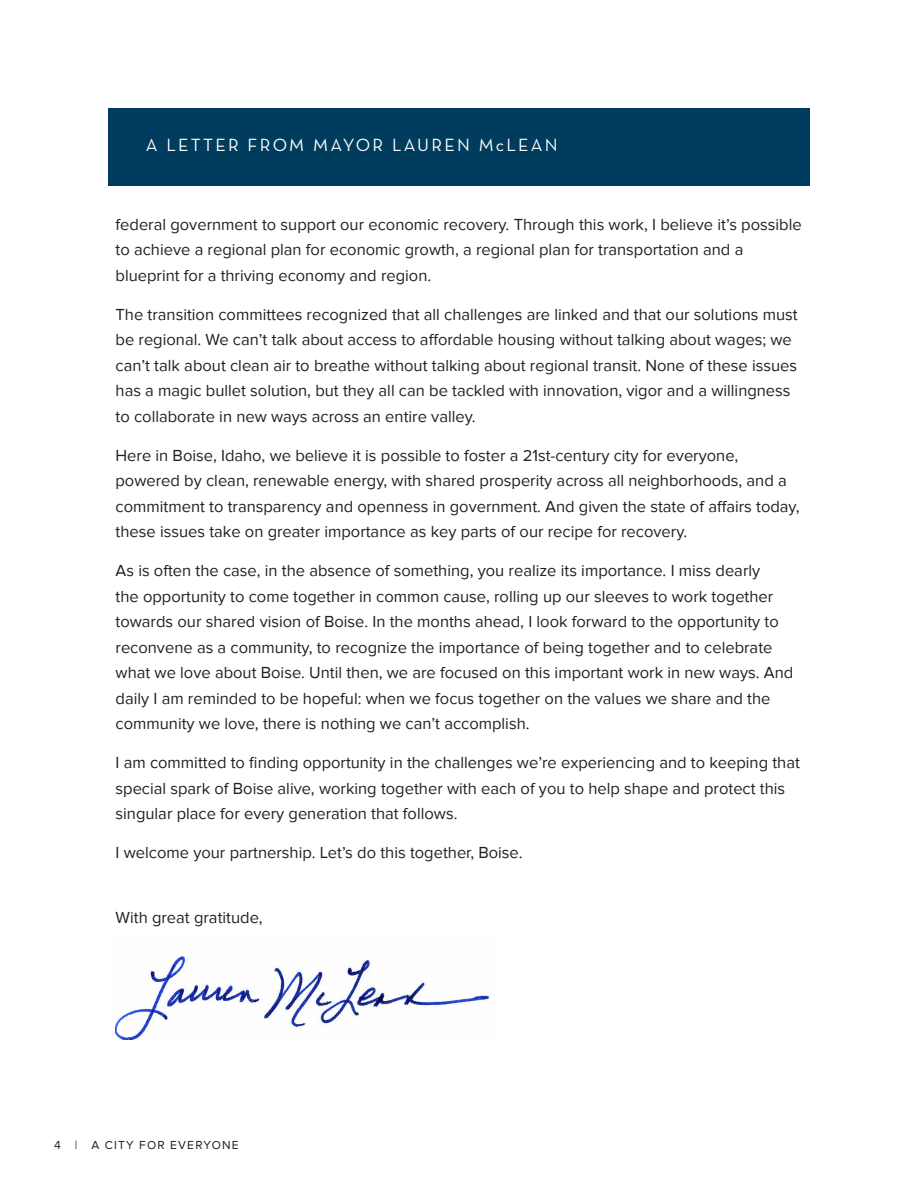
<style>
.page{position:relative;width:918px;height:1188px;background:#fff}
.page>*{position:absolute;margin:0;border:0;box-sizing:border-box;transform-origin:0 0}
.t1{font:18px "Neutra Text Book Alt";letter-spacing:.125em;color:#fff}
.Paragraph{font:16.5px/25.5px "Proxima Nova";color:#231f20}
.t2{font:12px "Proxima Nova";letter-spacing:.1em;color:#231f20}
</style>
<div class="page">
<div style="left:108px;top:108px;width:702px;height:78px;background:#003c5d"></div>
<img style="left:116px;top:955px;width:376px;height:85px">
<p class="t1" style="left:146px;top:134px;width:413px">A LETTER FROM MAYOR LAUREN McLEAN</p>
<p class="Paragraph" style="left:116px;top:212px;width:688px">federal government to support our economic recovery. Through this work, I believe it’s possible to achieve a regional plan for economic growth, a regional plan for transportation and a blueprint for a thriving economy and region.</p>
<p class="Paragraph" style="left:116px;top:302px;width:684px">The transition committees recognized that all challenges are linked and that our solutions must be regional. We can’t talk about access to affordable housing without talking about wages; we can’t talk about clean air to breathe without talking about regional transit. None of these issues has a magic bullet solution, but they all can be tackled with innovation, vigor and a willingness to collaborate in new ways across an entire valley.</p>
<p class="Paragraph" style="left:116px;top:443px;width:686px">Here in Boise, Idaho, we believe it is possible to foster a 21st-century city for everyone, powered by clean, renewable energy, with shared prosperity across all neighborhoods, and a commitment to transparency and openness in government. And given the state of affairs today, these issues take on greater importance as key parts of our recipe for recovery.</p>
<p class="Paragraph" style="left:116px;top:558px;width:679px">As is often the case, in the absence of something, you realize its importance. I miss dearly<br>the opportunity to come together in common cause, rolling up our sleeves to work together towards our shared vision of Boise. In the months ahead, I look forward to the opportunity to reconvene as a community, to recognize the importance of being together and to celebrate what we love about Boise. Until then, we are focused on this important work in new ways. And daily I am reminded to be hopeful: when we focus together on the values we share and the community we love, there is nothing we can’t accomplish.</p>
<p class="Paragraph" style="left:116px;top:750px;width:686px">I am committed to finding opportunity in the challenges we’re experiencing and to keeping that special spark of Boise alive, working together with each of you to help shape and protect this singular place for every generation that follows.</p>
<p class="Paragraph" style="left:116px;top:840px;width:409px">I welcome your partnership. Let’s do this together, Boise.</p>
<p class="Paragraph" style="left:116px;top:905px;width:149px">With great gratitude,</p>
<p class="t2" style="left:54px;top:1138px;width:186px">4 | A CITY FOR EVERYONE</p>
</div>
